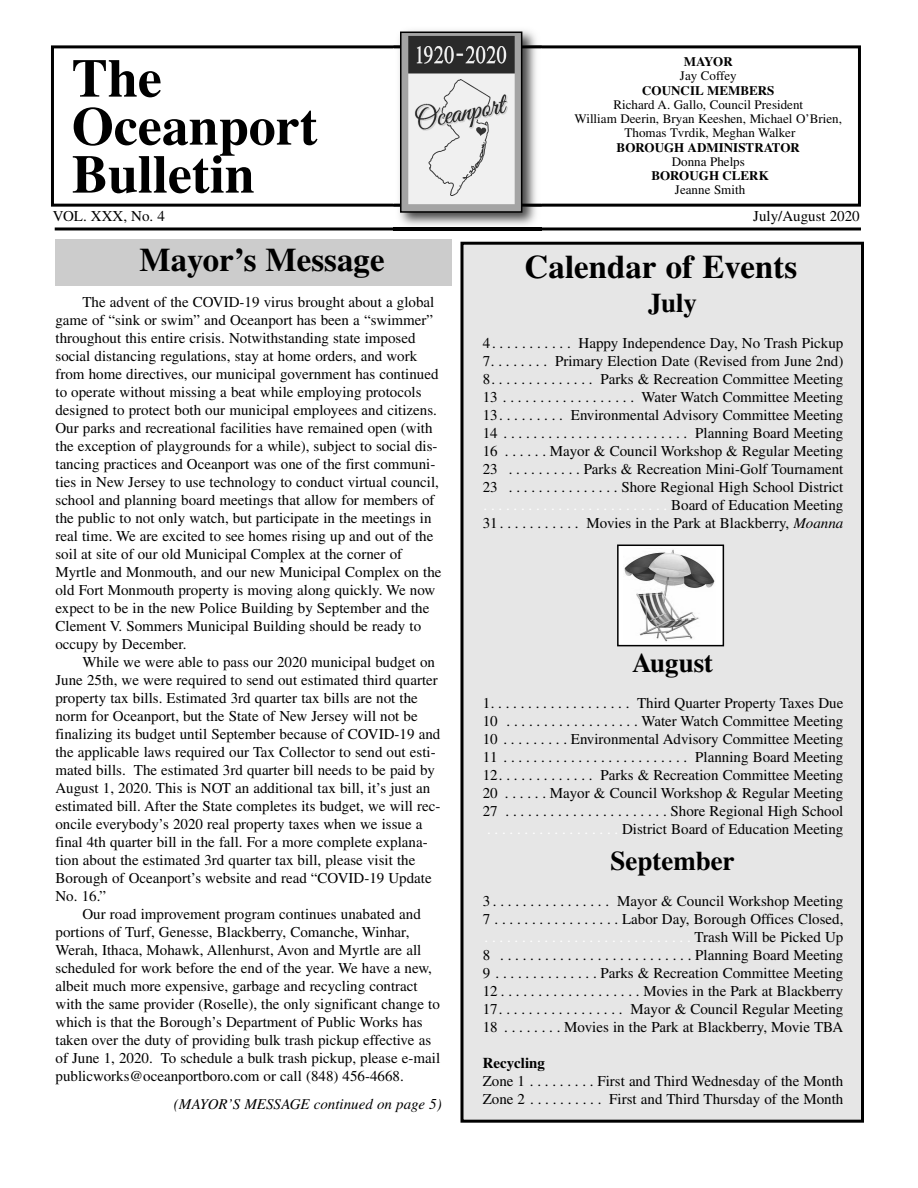
<style>
.page{position:relative;width:918px;height:1188px;background:#fff}
.page>*{position:absolute;margin:0;border:0;box-sizing:border-box;transform-origin:0 0}
.t1{font:700 54px/48px "Times";color:#000}
.t2{font:700 33px "Times";color:#000}
.t3{font:700 27px "Times";color:#000}
.t4{font:15px/18px "Times";color:#000}
.t5{font:italic 15px "Times";color:#000}
.t6{font:700 15px "Times";color:#000}
.t7{font:13.05px/14.2px "Times";color:#000;text-align:center}
.t8{font:700 13.05px "Times";color:#000}
.s1{color:#fff}
.s2{font-style:italic}
</style>
<div class="page">
<hr style="left:55px;top:227px;width:806px;height:3px;background:#000">
<div style="left:463px;top:245px;width:398px;height:875px;background:#e6e6e6"></div>
<div style="left:460px;top:242px;width:404px;height:881px;border:3px solid #000"></div>
<div style="left:51px;top:45px;width:810px;height:162px;border:3px solid #000"></div>
<div style="left:55px;top:239px;width:397px;height:47px;background:#ccc"></div>
<img style="left:393px;top:30px;width:149px;height:201px">
<img style="left:393px;top:227px;width:149px;height:3px">
<img style="left:393px;top:47px;width:149px;height:158px">
<img style="left:403px;top:35px;width:116px;height:175px">
<div style="left:400px;top:32px;width:122px;height:181px;border:2px solid #000"></div>
<div style="left:619px;top:546px;width:104px;height:99px;background:#fff"></div>
<img style="left:624px;top:549px;width:91px;height:93px">
<div style="left:617px;top:545px;width:107px;height:101px;border:2px solid #000"></div>
<h1 class="t1" style="left:72px;top:54px;width:247px">The<br>Oceanport<br>Bulletin</h1>
<p class="t8" style="left:684px;top:54px;width:50px">MAYOR</p>
<p class="t7" style="left:680px;top:70px;width:58px">Jay Coffey</p>
<p class="t8" style="left:642px;top:82px;width:134px">COUNCIL MEMBERS</p>
<p class="t7" style="left:575px;top:99px;width:269px">Richard A. Gallo, Council President<br>William Deerin, Bryan Keeshen, Michael O’Brien,<br>Thomas Tvrdik, Meghan Walker</p>
<p class="t8" style="left:617px;top:139px;width:185px">BOROUGH ADMINISTRATOR</p>
<p class="t7" style="left:672px;top:156px;width:75px">Donna Phelps</p>
<p class="t8" style="left:651px;top:168px;width:119px">BOROUGH CLERK</p>
<p class="t7" style="left:675px;top:184px;width:72px">Jeanne Smith</p>
<p class="t4" style="left:53px;top:209px;width:114px">VOL. XXX, No. 4</p>
<p class="t4" style="left:753px;top:209px;width:108px">July/August 2020</p>
<h2 class="t2" style="left:140px;top:240px;width:247px">Mayor’s Message</h2>
<h2 class="t2" style="left:525px;top:248px;width:274px">Calendar of Events</h2>
<p class="t4" style="left:55px;top:294px;width:388px;text-indent:27px">The advent of the COVID-19 virus brought about a global game of “sink or swim” and Oceanport has been a “swimmer” throughout this entire crisis. Notwithstanding state imposed social distancing regulations, stay at home orders, and work from home directives, our municipal government has continued to operate without missing a beat while employing protocols designed to protect both our municipal employees and citizens.<br>Our parks and recreational facilities have remained open (with the exception of playgrounds for a while), subject to social dis&shy;tancing practices and Oceanport was one of the first communi&shy;ties in New Jersey to use technology to conduct virtual council, school and planning board meetings that allow for members of the public to not only watch, but participate in the meetings in real time. We are excited to see homes rising up and out of the soil at site of our old Municipal Complex at the corner of Myrtle and Monmouth, and our new Municipal Complex on the old Fort Monmouth property is moving along quickly. We now expect to be in the new Police Building by September and the Clement V. Sommers Municipal Building should be ready to occupy by December.</p>
<p class="t4" style="left:55px;top:654px;width:386px;text-indent:27px">While we were able to pass our 2020 municipal budget on June 25th, we were required to send out estimated third quarter property tax bills. Estimated 3rd quarter tax bills are not the norm for Oceanport, but the State of New Jersey will not be finalizing its budget until September because of COVID-19 and the applicable laws required our Tax Collector to send out esti&shy;mated bills. The estimated 3rd quarter bill needs to be paid by August 1, 2020. This is NOT an additional tax bill, it’s just an estimated bill. After the State completes its budget, we will rec&shy;oncile everybody’s 2020 real property taxes when we issue a final 4th quarter bill in the fall. For a more complete explana&shy;tion about the estimated 3rd quarter tax bill, please visit the Borough of Oceanport’s website and read “COVID-19 Update No. 16.”</p>
<p class="t4" style="left:56px;top:906px;width:386px;text-indent:27px">Our road improvement program continues unabated and portions of Turf, Genesse, Blackberry, Comanche, Winhar, Werah, Ithaca, Mohawk, Allenhurst, Avon and Myrtle are all scheduled for work before the end of the year. We have a new, albeit much more expensive, garbage and recycling contract with the same provider (Roselle), the only significant change to which is that the Borough’s Department of Public Works has taken over the duty of providing bulk trash pickup effective as of June 1, 2020. To schedule a bulk trash pickup, please e-mail publicworks@oceanportboro.com or call (848) 456-4668.</p>
<h3 class="t3" style="left:648px;top:287px;width:51px">July</h3>
<p class="t4" style="left:483px;top:336px;width:362px">4. . . . . . . . . . . Happy Independence Day, No Trash Pickup</p>
<p class="t4" style="left:483px;top:354px;width:362px">7. . . . . . . . Primary Election Date (Revised from June 2nd)</p>
<p class="t4" style="left:483px;top:372px;width:362px">8. . . . . . . . . . . . . . Parks &amp; Recreation Committee Meeting<br>13 . . . . . . . . . . . . . . . . . . Water Watch Committee Meeting</p>
<p class="t4" style="left:483px;top:408px;width:362px;text-align:justify">13. . . . . . . . . Environmental Advisory Committee Meeting 14 ......................... PlanningBoardMeeting 16 . . . . . . Mayor &amp; Council Workshop &amp; Regular Meeting 23 . . . . . . . . . . Parks &amp; Recreation Mini-Golf Tournament 23 . . . . . . . . . . . . . . . Shore Regional High School District <span class="s1">.........................</span>BoardofEducationMeeting 31 . . . . . . . . . . . Movies in the Park at Blackberry, <span class="s2">Moanna</span></p>
<h3 class="t3" style="left:632px;top:647px;width:83px">August</h3>
<p class="t4" style="left:483px;top:696px;width:362px;text-align:justify">1. . . . . . . . . . . . . . . . . . . Third Quarter Property Taxes Due 10 . . . . . . . . . . . . . . . . . . Water Watch Committee Meeting 10 . . . . . . . . . Environmental Advisory Committee Meeting 11 ......................... PlanningBoardMeeting</p>
<p class="t4" style="left:483px;top:768px;width:362px;text-align:justify">12. . . . . . . . . . . . . Parks &amp; Recreation Committee Meeting 20 . . . . . . Mayor &amp; Council Workshop &amp; Regular Meeting 27 ......................ShoreRegionalHighSchool <span class="s1">. . . . . . . . . . . . . . . . . .</span> District Board of Education Meeting</p>
<h3 class="t3" style="left:610px;top:845px;width:126px">September</h3>
<p class="t4" style="left:483px;top:894px;width:362px;text-align:justify">3 . . . . . . . . . . . . . . . . Mayor &amp; Council Workshop Meeting 7 . . . . . . . . . . . . . . . . . Labor Day, Borough Offices Closed, <span class="s1">............................</span>TrashWillbePickedUp 8 ..........................PlanningBoardMeeting 9 . . . . . . . . . . . . . . Parks &amp; Recreation Committee Meeting 12...................MoviesintheParkatBlackberry</p>
<p class="t4" style="left:483px;top:1002px;width:362px">17. . . . . . . . . . . . . . . . . Mayor &amp; Council Regular Meeting<br>18 . . . . . . . . Movies in the Park at Blackberry, Movie TBA</p>
<p class="t6" style="left:483px;top:1055px;width:64px">Recycling</p>
<p class="t4" style="left:483px;top:1074px;width:362px">Zone 1 . . . . . . . . . First and Third Wednesday of the Month<br>Zone 2 . . . . . . . . . . First and Third Thursday of the Month</p>
<p class="t5" style="left:174px;top:1095px;width:269px">(MAYOR’S MESSAGE continued on page 5)</p>
</div>
